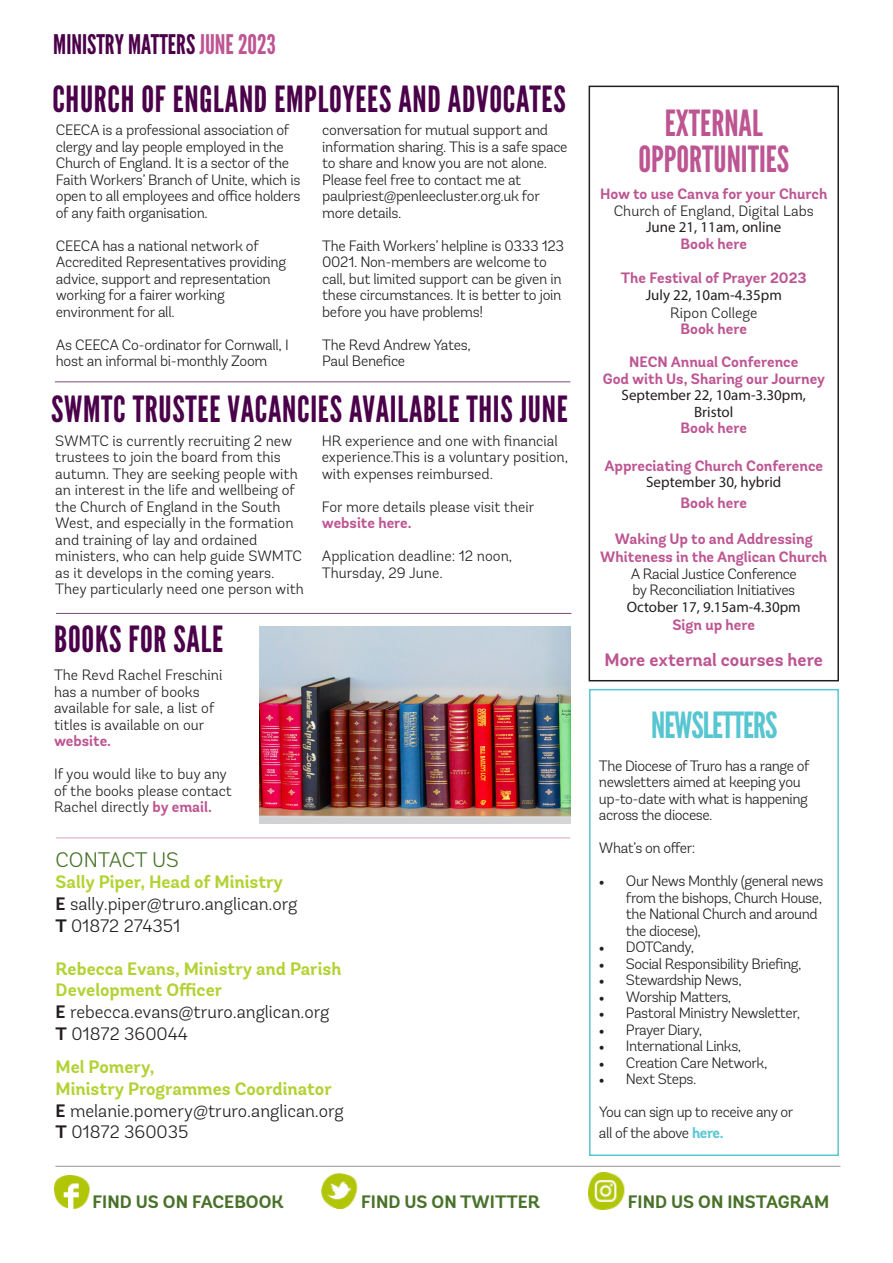
<style>
.page{position:relative;width:893px;height:1263px;background:#fff}
.page>*{position:absolute;margin:0;border:0;box-sizing:border-box;transform-origin:0 0}
.t1{font:36px "League Gothic";letter-spacing:.02em;color:#4b004a}
.t2{font:36px "League Gothic";color:#bd5592}
.t3{font:36px "League Gothic";letter-spacing:-.03em;color:#57c6d1}
.t4{font:27px "League Gothic";color:#4b004a}
.t5{font:300 21px "Andes Rounded";color:#487229}
.t6{font:300 18px "Andes Rounded";color:#231f20}
.t7{font:700 18px "Andes Rounded";color:#b3d234}
.t8{font:700 18px "Andes Rounded";color:#487229}
.t9{font:700 18px "Andes Rounded";color:#bd5592}
.t10{font:300 15px/16.5px "Andes Rounded";letter-spacing:-.02em;color:#231f20}
.t11{font:300 15px/16.5px "Andes Rounded";color:#231f20}
.t12{font:700 15px/18px "Andes Rounded";color:#bd5592;text-align:center}
.t13{font:15px/16.5px "Myriad Pro";color:#231f20;text-align:center}
.t14{font:300 15px "Andes Rounded";letter-spacing:-.04em;color:#231f20}
.s1{color:#bd5592}
.s2{font-weight:700;color:#bd5592}
.s3{font-weight:700}
.s4{font-family:"Minion Pro";font-weight:400}
.s5{font-weight:700;color:#57c6d1}
</style>
<div class="page">
<hr style="left:56px;top:837px;width:514px;height:1px;background:#d8a4c1">
<img style="left:55px;top:1175px;width:35px;height:34px">
<img style="left:322px;top:1174px;width:36px;height:34px">
<img style="left:589px;top:1172px;width:36px;height:37px">
<hr style="left:55px;top:1166px;width:785px;height:1px;background:#939598">
<hr style="left:55px;top:382px;width:515px;height:1px;background:#774b79">
<div style="left:589px;top:86px;width:250px;height:595px;border:2px solid #231f20"></div>
<div style="left:589px;top:689px;width:250px;height:467px;border:2px solid #57c6d1"></div>
<img style="left:259px;top:626px;width:311px;height:198px">
<hr style="left:56px;top:613px;width:515px;height:1px;background:#774b79">
<p class="t4" style="left:53px;top:28px;width:224px">MINISTRY MATTERS <span class="s1">JUNE 2023</span></p>
<p class="t1" style="left:52px;top:77px;width:515px">CHURCH OF ENGLAND EMPLOYEES AND ADVOCATES</p>
<p class="t10" style="left:56px;top:122px;width:246px">CEECA is a professional association of clergy and lay people employed in the Church of England. It is a sector of the Faith Workers’ Branch of Unite, which is open to all employees and office holders of any faith organisation.</p>
<p class="t10" style="left:56px;top:237px;width:232px">CEECA has a national network of Accredited Representatives providing advice, support and representation working for a fairer working</p>
<p class="t10" style="left:56px;top:303px;width:120px">environment for all.</p>
<p class="t10" style="left:56px;top:336px;width:234px">As CEECA Co-ordinator for Cornwall, I host an informal bi-monthly Zoom</p>
<p class="t10" style="left:322px;top:122px;width:247px">conversation for mutual support and information sharing. This is a safe space to share and know you are not alone.<br>Please feel free to contact me at</p>
<p class="t10" style="left:322px;top:188px;width:219px">paulpriest@penleecluster.org.uk for more details.</p>
<p class="t10" style="left:322px;top:237px;width:244px">The Faith Workers’ helpline is 0333 123<br>0021. Non-members are welcome to call, but limited support can be given in these circumstances. It is better to join before you have problems!</p>
<p class="t10" style="left:322px;top:336px;width:150px">The Revd Andrew Yates,</p>
<p class="t10" style="left:322px;top:353px;width:85px">Paul Benefice</p>
<p class="t1" style="left:51px;top:388px;width:518px">SWMTC TRUSTEE VACANCIES AVAILABLE THIS JUNE</p>
<p class="t11" style="left:55px;top:432px;width:244px">SWMTC is currently recruiting 2 new trustees to join the board from this autumn. They are seeking people with an interest in the life and wellbeing of the Church of England in the South West, and especially in the formation and training of lay and ordained</p>
<p class="t11" style="left:55px;top:548px;width:248px">ministers, who can help guide SWMTC as it develops in the coming years.</p>
<p class="t11" style="left:55px;top:581px;width:250px">They particularly need one person with</p>
<p class="t1" style="left:54px;top:617px;width:170px">BOOKS FOR SALE</p>
<p class="t11" style="left:54px;top:667px;width:170px">The Revd Rachel Freschini has a number of books</p>
<p class="t11" style="left:54px;top:700px;width:162px">available for sale, a list of titles is available on our <span class="s2">website.</span></p>
<p class="t11" style="left:54px;top:766px;width:179px">If you would like to buy any of the books please contact<br>Rachel directly <span class="s2">by email.</span></p>
<p class="t11" style="left:322px;top:432px;width:248px">HR experience and one with financial experience.This is a voluntary position, with expenses reimbursed.</p>
<p class="t11" style="left:322px;top:498px;width:214px">For more details please visit their</p>
<p class="t12" style="left:322px;top:514px;width:91px">website here.</p>
<p class="t11" style="left:322px;top:548px;width:192px">Application deadline: 12 noon,</p>
<p class="t11" style="left:322px;top:564px;width:122px">Thursday, 29 June.</p>
<p class="t5" style="left:56px;top:847px;width:125px">CONTACT US</p>
<p class="t7" style="left:56px;top:871px;width:229px">Sally Piper, Head of Ministry</p>
<p class="t6" style="left:56px;top:893px;width:243px"><span class="s3">E</span> sally.piper@truro.anglican.org</p>
<p class="t6" style="left:56px;top:914px;width:126px"><span class="s3">T</span> 01872 274351</p>
<p class="t7" style="left:56px;top:957px;width:287px">Rebecca Evans, Ministry and Parish</p>
<p class="t7" style="left:56px;top:979px;width:168px">Development Officer</p>
<p class="t6" style="left:56px;top:1001px;width:275px"><span class="s3">E</span> rebecca.evans@truro.anglican.org</p>
<p class="t6" style="left:56px;top:1022px;width:134px"><span class="s3">T</span> 01872 360044</p>
<p class="t7" style="left:56px;top:1056px;width:101px">Mel Pomery,</p>
<p class="t7" style="left:56px;top:1077px;width:278px">Ministry Programmes Coordinator</p>
<p class="t6" style="left:56px;top:1100px;width:290px"><span class="s3">E</span> melanie.pomery@truro.anglican.org</p>
<p class="t6" style="left:56px;top:1121px;width:134px"><span class="s3">T</span> 01872 360035</p>
<p class="t2" style="left:665px;top:102px;width:99px">EXTERNAL</p>
<p class="t2" style="left:638px;top:138px;width:152px">OPPORTUNITIES</p>
<p class="t12" style="left:600px;top:185px;width:229px">How to use Canva for your Church</p>
<p class="t11" style="left:614px;top:202px;width:201px">Church of England, Digital Labs</p>
<p class="t13" style="left:646px;top:219px;width:137px">June 21, 11am, online</p>
<p class="t12" style="left:680px;top:235px;width:68px">Book here</p>
<p class="t12" style="left:621px;top:269px;width:187px">The Festival of Prayer 2023</p>
<p class="t13" style="left:646px;top:286px;width:138px">July 22, 10am-4.35pm</p>
<p class="t11" style="left:670px;top:304px;width:89px">Ripon College</p>
<p class="t12" style="left:680px;top:320px;width:68px">Book here</p>
<p class="t12" style="left:629px;top:353px;width:171px">NECN Annual Conference</p>
<p class="t12" style="left:603px;top:370px;width:224px">God with Us, Sharing our Journey</p>
<p class="t13" style="left:622px;top:387px;width:186px">September 22, 10am-3.30pm,<br>Bristol</p>
<p class="t12" style="left:680px;top:419px;width:68px">Book here</p>
<p class="t12" style="left:604px;top:457px;width:220px">Appreciating Church Conference</p>
<p class="t13" style="left:646px;top:474px;width:137px">September 30, hybrid</p>
<p class="t12" style="left:680px;top:494px;width:68px">Book here</p>
<p class="t12" style="left:600px;top:530px;width:228px">Waking Up to and Addressing<br>Whiteness in the Anglican Church</p>
<p class="t10" style="left:631px;top:565px;width:168px">A Racial Justice Conference</p>
<p class="t10" style="left:632px;top:582px;width:164px">by Reconciliation Initiatives</p>
<p class="t13" style="left:627px;top:598px;width:175px">October 17, 9.15am-4.30pm</p>
<p class="t12" style="left:672px;top:616px;width:84px">Sign up here</p>
<p class="t9" style="left:605px;top:648px;width:220px">More external courses here</p>
<p class="t3" style="left:651px;top:703px;width:128px">NEWSLETTERS</p>
<p class="t10" style="left:599px;top:757px;width:212px">The Diocese of Truro has a range of newsletters aimed at keeping you</p>
<p class="t10" style="left:599px;top:790px;width:210px">up-to-date with what is happening across the diocese.</p>
<p class="t10" style="left:599px;top:840px;width:98px">What’s on offer:</p>
<p class="t10" style="left:626px;top:873px;width:199px;text-indent:-27px"><span class="s4">•</span> Our News Monthly (general news from the bishops, Church House, the National Church and around the diocese),</p>
<p class="t10" style="left:599px;top:939px;width:97px"><span class="s4">•</span> DOTCandy,</p>
<p class="t10" style="left:599px;top:955px;width:204px"><span class="s4">•</span> Social Responsibility Briefing,</p>
<p class="t14" style="left:599px;top:971px;width:144px"><span class="s4">•</span> Stewardship News,</p>
<p class="t10" style="left:599px;top:988px;width:134px"><span class="s4">•</span> Worship Matters,</p>
<p class="t10" style="left:599px;top:1005px;width:203px"><span class="s4">•</span> Pastoral Ministry Newsletter,</p>
<p class="t10" style="left:599px;top:1021px;width:105px"><span class="s4">•</span> Prayer Diary,</p>
<p class="t10" style="left:599px;top:1038px;width:144px"><span class="s4">•</span> International Links,</p>
<p class="t10" style="left:599px;top:1054px;width:170px"><span class="s4">•</span> Creation Care Network,</p>
<p class="t10" style="left:599px;top:1071px;width:99px"><span class="s4">•</span> Next Steps.</p>
<p class="t10" style="left:599px;top:1104px;width:196px">You can sign up to receive any or</p>
<p class="t10" style="left:599px;top:1125px;width:126px">all of the above <span class="s5">here.</span></p>
<p class="t8" style="left:93px;top:1190px;width:193px">FIND US ON FACEBOOK</p>
<p class="t8" style="left:361px;top:1190px;width:180px">FIND US ON TWITTER</p>
<p class="t8" style="left:628px;top:1191px;width:203px">FIND US ON INSTAGRAM</p>
</div>
